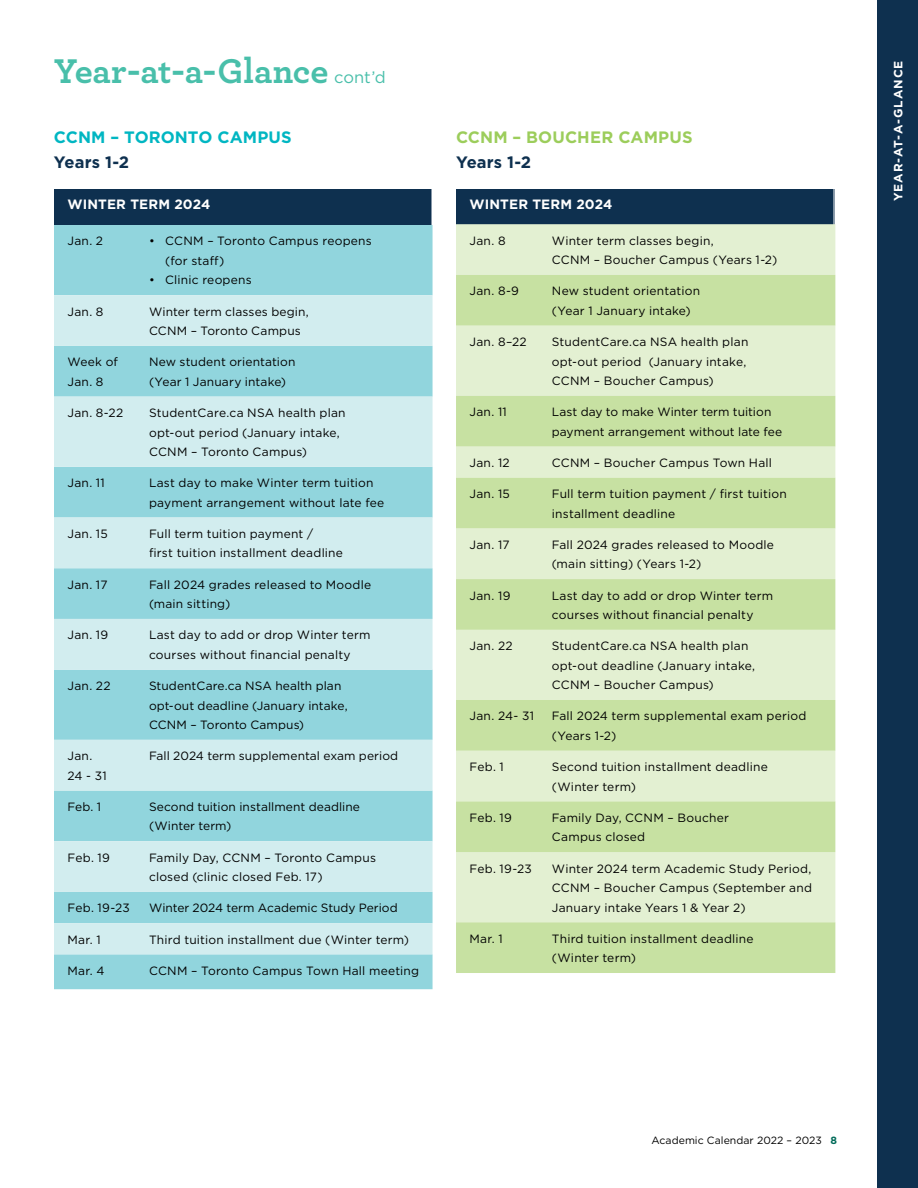
<style>
.page{position:relative;width:918px;height:1188px;background:#fff}
.page>*{position:absolute;margin:0;border:0;box-sizing:border-box;transform-origin:0 0}
.t1{font:700 36px "Archer";letter-spacing:-.005em;color:#49bfaa}
.t2{font:700 16.5px "Gotham";letter-spacing:.005em;color:#00b6c2}
.t3{font:700 16.5px "Gotham";letter-spacing:.01em;color:#9ccd5b}
.t4{font:700 16.5px "Gotham";letter-spacing:.005em;color:#0e304f}
.t5{font:700 13.5px "Gotham";letter-spacing:.01em;color:#fff}
.t6{font:12px/19.5px "Gotham";letter-spacing:.015em;color:#000}
.t7{font:700 12px "Gotham";letter-spacing:.075em;color:#fff}
.t8{font:10.5px "Gotham";letter-spacing:.005em;color:#000}
.s1{font-family:"Gotham";font-weight:400;font-size:16.5px}
.s2{font-weight:700;color:#006b59}
</style>
<div class="page">
<div style="left:878px;top:0;width:40px;height:1188px;background:#0e304f"></div>
<div style="left:54px;top:225px;width:379px;height:764px;background:#91d5dd"></div>
<svg style="left:54px;top:295px;width:379px;height:659px;background:#b4e2e6"></svg>
<div style="left:54px;top:189px;width:378px;height:36px;background:#0e304f"></div>
<div style="left:456px;top:189px;width:378px;height:36px;background:#0e304f"></div>
<div style="left:456px;top:224px;width:379px;height:51px;background:#e3f0d2"></div>
<svg style="left:456px;top:275px;width:379px;height:698px;background:#d4e8b9"></svg>
<h1 class="t1" style="left:54px;top:42px;width:333px">Year-at-a-Glance <span class="s1">cont’d</span></h1>
<h2 class="t2" style="left:54px;top:126px;width:239px">CCNM – TORONTO CAMPUS</h2>
<h2 class="t4" style="left:54px;top:152px;width:77px">Years 1-2</h2>
<p class="t5" style="left:68px;top:195px;width:144px">WINTER TERM 2024</p>
<p class="t6" style="left:68px;top:231px;width:37px">Jan. 2</p>
<p class="t6" style="left:165px;top:231px;width:208px;text-indent:-16px">• CCNM – Toronto Campus reopens (for staff)</p>
<p class="t6" style="left:149px;top:270px;width:104px">• Clinic reopens</p>
<p class="t6" style="left:68px;top:301px;width:38px">Jan. 8</p>
<p class="t6" style="left:149px;top:301px;width:161px">Winter term classes begin,<br>CCNM – Toronto Campus</p>
<p class="t6" style="left:68px;top:352px;width:52px">Week of<br>Jan. 8</p>
<p class="t6" style="left:149px;top:352px;width:148px">New student orientation (Year 1 January intake)</p>
<p class="t6" style="left:68px;top:403px;width:57px">Jan. 8-22</p>
<p class="t6" style="left:149px;top:403px;width:198px">StudentCare.ca NSA health plan opt-out period (January intake,<br>CCNM – Toronto Campus)</p>
<p class="t6" style="left:68px;top:473px;width:39px">Jan. 11</p>
<p class="t6" style="left:149px;top:473px;width:237px">Last day to make Winter term tuition payment arrangement without late fee</p>
<p class="t6" style="left:68px;top:524px;width:42px">Jan. 15</p>
<p class="t6" style="left:149px;top:524px;width:196px">Full term tuition payment /<br>first tuition installment deadline</p>
<p class="t6" style="left:67px;top:574px;width:41px">Jan. 17</p>
<p class="t6" style="left:149px;top:574px;width:224px">Fall 2024 grades released to Moodle (main sitting)</p>
<p class="t6" style="left:68px;top:625px;width:42px">Jan. 19</p>
<p class="t6" style="left:149px;top:625px;width:223px">Last day to add or drop Winter term courses without financial penalty</p>
<p class="t6" style="left:68px;top:676px;width:45px">Jan. 22</p>
<p class="t6" style="left:149px;top:676px;width:200px">StudentCare.ca NSA health plan opt-out deadline (January intake,<br>CCNM – Toronto Campus)</p>
<p class="t6" style="left:68px;top:746px;width:41px">Jan.<br>24 - 31</p>
<p class="t6" style="left:149px;top:746px;width:251px">Fall 2024 term supplemental exam period</p>
<p class="t6" style="left:68px;top:797px;width:35px">Feb. 1</p>
<p class="t6" style="left:149px;top:797px;width:213px">Second tuition installment deadline (Winter term)</p>
<p class="t6" style="left:68px;top:847px;width:44px">Feb. 19</p>
<p class="t6" style="left:149px;top:847px;width:228px">Family Day, CCNM – Toronto Campus closed (clinic closed Feb. 17)</p>
<p class="t6" style="left:68px;top:898px;width:64px">Feb. 19-23</p>
<p class="t6" style="left:149px;top:898px;width:250px">Winter 2024 term Academic Study Period</p>
<p class="t6" style="left:68px;top:929px;width:35px">Mar. 1</p>
<p class="t6" style="left:149px;top:929px;width:262px">Third tuition installment due (Winter term)</p>
<p class="t6" style="left:68px;top:960px;width:38px">Mar. 4</p>
<p class="t6" style="left:149px;top:960px;width:272px">CCNM – Toronto Campus Town Hall meeting</p>
<h2 class="t3" style="left:456px;top:126px;width:238px">CCNM – BOUCHER CAMPUS</h2>
<h2 class="t4" style="left:456px;top:152px;width:77px">Years 1-2</h2>
<p class="t5" style="left:470px;top:195px;width:144px">WINTER TERM 2024</p>
<p class="t6" style="left:470px;top:230px;width:38px">Jan. 8</p>
<p class="t6" style="left:552px;top:230px;width:227px">Winter term classes begin,<br>CCNM – Boucher Campus (Years 1-2)</p>
<p class="t6" style="left:470px;top:281px;width:51px">Jan. 8-9</p>
<p class="t6" style="left:552px;top:281px;width:150px">New student orientation (Year 1 January intake)</p>
<p class="t6" style="left:470px;top:332px;width:59px">Jan. 8–22</p>
<p class="t6" style="left:552px;top:332px;width:198px">StudentCare.ca NSA health plan opt-out period (January intake,<br>CCNM – Boucher Campus)</p>
<p class="t6" style="left:470px;top:402px;width:39px">Jan. 11</p>
<p class="t6" style="left:552px;top:402px;width:232px">Last day to make Winter term tuition payment arrangement without late fee</p>
<p class="t6" style="left:470px;top:453px;width:42px">Jan. 12</p>
<p class="t6" style="left:552px;top:453px;width:222px">CCNM – Boucher Campus Town Hall</p>
<p class="t6" style="left:470px;top:484px;width:42px">Jan. 15</p>
<p class="t6" style="left:552px;top:484px;width:236px">Full term tuition payment / first tuition installment deadline</p>
<p class="t6" style="left:470px;top:535px;width:41px">Jan. 17</p>
<p class="t6" style="left:552px;top:535px;width:224px">Fall 2024 grades released to Moodle (main sitting) (Years 1-2)</p>
<p class="t6" style="left:470px;top:585px;width:42px">Jan. 19</p>
<p class="t6" style="left:552px;top:585px;width:223px">Last day to add or drop Winter term courses without financial penalty</p>
<p class="t6" style="left:470px;top:636px;width:45px">Jan. 22</p>
<p class="t6" style="left:552px;top:636px;width:205px">StudentCare.ca NSA health plan opt-out deadline (January intake,<br>CCNM – Boucher Campus)</p>
<p class="t6" style="left:470px;top:706px;width:66px">Jan. 24- 31</p>
<p class="t6" style="left:552px;top:706px;width:256px">Fall 2024 term supplemental exam period (Years 1-2)</p>
<p class="t6" style="left:470px;top:757px;width:36px">Feb. 1</p>
<p class="t6" style="left:552px;top:757px;width:217px">Second tuition installment deadline (Winter term)</p>
<p class="t6" style="left:470px;top:808px;width:44px">Feb. 19</p>
<p class="t6" style="left:552px;top:808px;width:179px">Family Day, CCNM – Boucher<br>Campus closed</p>
<p class="t6" style="left:470px;top:858px;width:64px">Feb. 19-23</p>
<p class="t6" style="left:552px;top:858px;width:262px;text-align:justify">Winter 2024 term Academic Study Period, CCNM – Boucher Campus (September and January intake Years 1 &amp; Year 2)</p>
<p class="t6" style="left:470px;top:928px;width:35px">Mar. 1</p>
<p class="t6" style="left:552px;top:928px;width:203px">Third tuition installment deadline (Winter term)</p>
<p class="t7" style="left:890px;top:201px;width:142px;rotate:-90deg">YEAR-AT-A-GLANCE</p>
<p class="t8" style="left:652px;top:1134px;width:187px">Academic Calendar 2022 – 2023 <span class="s2">8</span></p>
</div>
